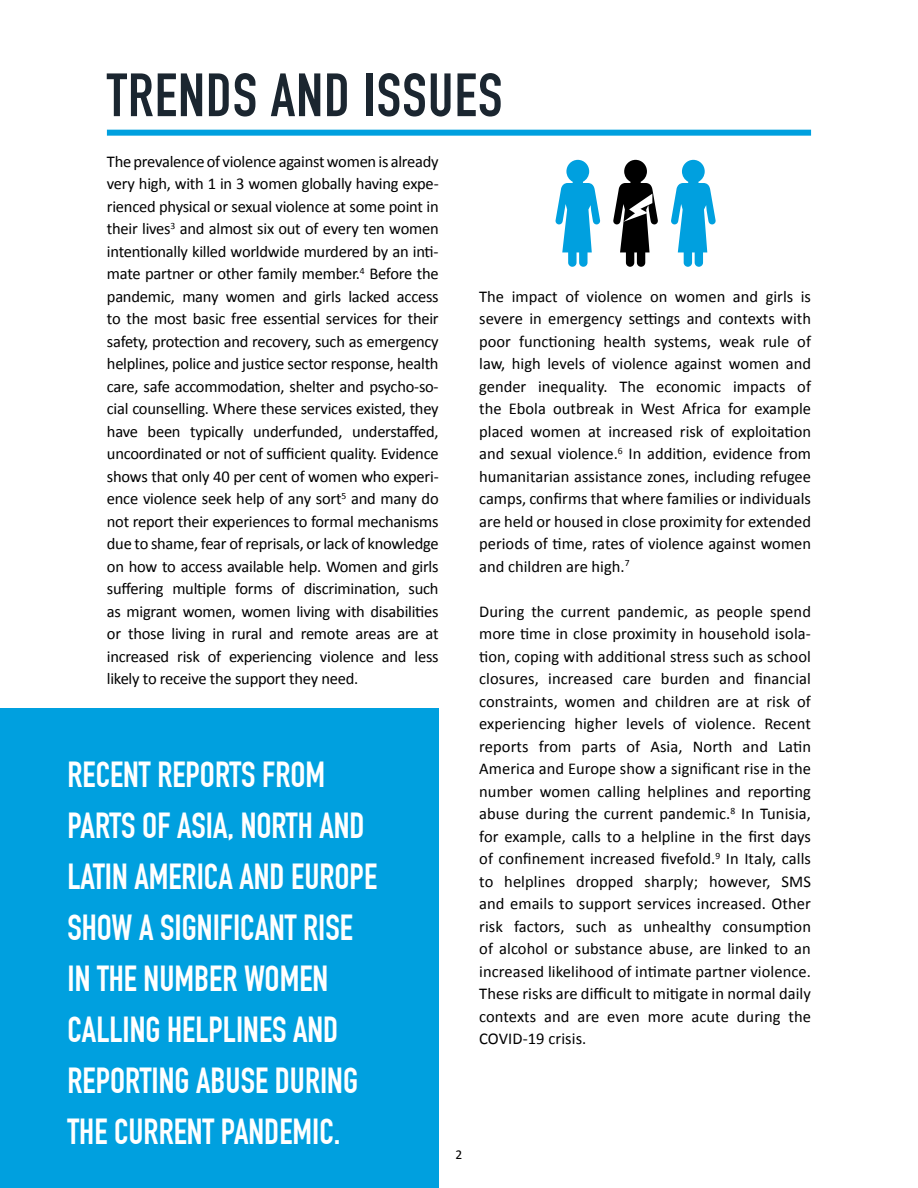
<style>
.page{position:relative;width:918px;height:1188px;background:#fff}
.page>*{position:absolute;margin:0;border:0;box-sizing:border-box;transform-origin:0 0}
.t1{font:700 60px "DIN Condensed";letter-spacing:.02em;color:#1b2630}
.t2{font:700 35.4px/51px "DIN Condensed";color:#fff}
.t3{font:16.5px/22.5px "Calibri";color:#000;text-align:justify}
.t4{font:13.5px "Calibri";color:#000}
</style>
<div class="page">
<div style="left:107px;top:130px;width:704px;height:6px;background:#00a0df"></div>
<div style="left:0;top:709px;width:439px;height:479px;background:#00a0df"></div>
<svg style="left:613px;top:160px;width:45px;height:107px"></svg>
<svg style="left:555px;top:160px;width:45px;height:107px"></svg>
<svg style="left:671px;top:160px;width:45px;height:107px"></svg>
<h1 class="t1" style="left:107px;top:60px;width:397px">TRENDS AND ISSUES</h1>
<p class="t3" style="left:107px;top:150px;width:333px">The prevalence of violence against women is already very high, with 1 in 3 women globally having expe&shy;rienced physical or sexual violence at some point in their lives<sup>3</sup> and almost six out of every ten women intentionally killed worldwide murdered by an inti&shy;mate partner or other family member.<sup>4</sup> Before the pandemic, many women and girls lacked access to the most basic free essential services for their safety, protection and recovery, such as emergency helplines, police and justice sector response, health care, safe accommodation, shelter and psycho-so&shy;cial counselling. Where these services existed, they have been typically underfunded, understaffed, uncoordinated or not of sufficient quality. Evidence shows that only 40 per cent of women who experi&shy;ence violence seek help of any sort<sup>5</sup> and many do not report their experiences to formal mechanisms due to shame, fear of reprisals, or lack of knowledge on how to access available help. Women and girls suffering multiple forms of discrimination, such as migrant women, women living with disabilities or those living in rural and remote areas are at increased risk of experiencing violence and less likely to receive the support they need.</p>
<p class="t3" style="left:479px;top:285px;width:333px">The impact of violence on women and girls is severe in emergency settings and contexts with poor functioning health systems, weak rule of law, high levels of violence against women and gender inequality. The economic impacts of the Ebola outbreak in West Africa for example placed women at increased risk of exploitation and sexual violence.<sup>6</sup> In addition, evidence from humanitarian assistance zones, including refugee camps, confirms that where families or individuals are held or housed in close proximity for extended periods of time, rates of violence against women and children are high.<sup>7</sup></p>
<p class="t3" style="left:479px;top:600px;width:333px">During the current pandemic, as people spend more time in close proximity in household isola&shy;tion, coping with additional stress such as school closures, increased care burden and financial constraints, women and children are at risk of experiencing higher levels of violence. Recent reports from parts of Asia, North and Latin America and Europe show a significant rise in the number women calling helplines and reporting abuse during the current pandemic.<sup>8</sup> In Tunisia, for example, calls to a helpline in the first days of confinement increased fivefold.<sup>9</sup> In Italy, calls to helplines dropped sharply; however, SMS and emails to support services increased. Other risk factors, such as unhealthy consumption of alcohol or substance abuse, are linked to an increased likelihood of intimate partner violence.<br>These risks are difficult to mitigate in normal daily contexts and are even more acute during the COVID-19 crisis.</p>
<h2 class="t2" style="left:68px;top:750px;width:311px">RECENT REPORTS FROM<br>PARTS OF ASIA, NORTH AND<br>LATIN AMERICA AND EUROPE<br>SHOW A SIGNIFICANT RISE<br>IN THE NUMBER WOMEN<br>CALLING HELPLINES AND<br>REPORTING ABUSE DURING<br>THE CURRENT PANDEMIC.</h2>
<p class="t4" style="left:456px;top:1146px;width:8px">2</p>
</div>
